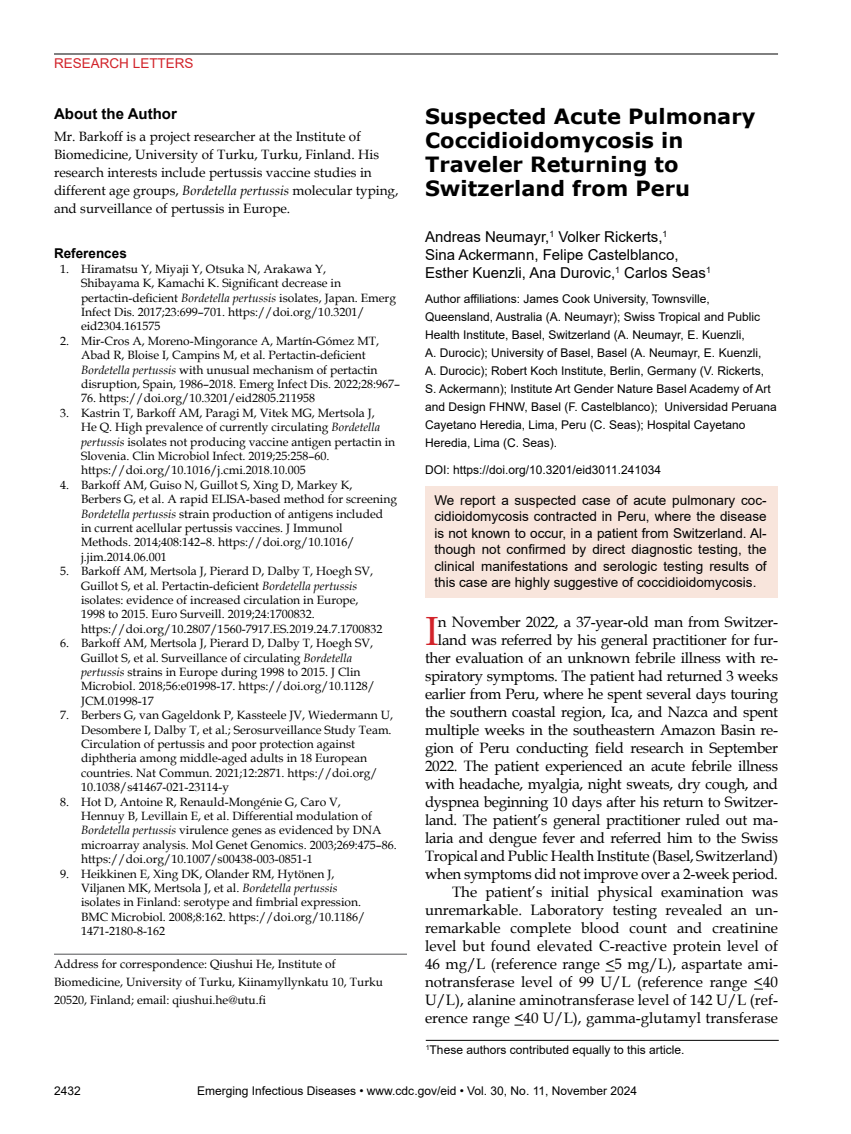
<style>
.page{position:relative;width:851px;height:1134px;background:#fff}
.page>*{position:absolute;margin:0;border:0;box-sizing:border-box;transform-origin:0 0}
.t1{font:40.8px "Book Antiqua";color:#d2232a}
.t2{font:700 21px/24px "Verdana";color:#000}
.t3{font:15px/18px "Book Antiqua";letter-spacing:-.02em;color:#000;text-align:right}
.t4{font:15px/18px "Arial";color:#000}
.t5{font:700 15px "Arial";color:#000}
.t6{font:13.5px/16.5px "Arial";color:#000;text-align:justify}
.t7{font:13.5px/18px "Book Antiqua";color:#000}
.t8{font:13.5px "Arial";color:#d2232a}
.t9{font:700 13.5px "Arial";color:#000}
.t10{font:12px/14.4px "Book Antiqua";color:#000}
.t11{font:12px/18px "Arial";color:#000}
.s1{font-style:italic}
</style>
<div class="page">
<hr style="left:54px;top:54px;width:724px;height:1px;background:#000">
<hr style="left:54px;top:954px;width:353px;height:1px;background:#636466">
<div style="left:425px;top:487px;width:352px;height:111px;background:#f8e5dc"></div>
<hr style="left:426px;top:1040px;width:352px;height:1px;background:#000">
<p class="t8" style="left:54px;top:54px;width:141px">RESEARCH LETTERS</p>
<p class="t5" style="left:54px;top:103px;width:124px">About the Author</p>
<p class="t7" style="left:54px;top:128px;width:346px">Mr. Barkoff is a project researcher at the Institute of Biomedicine, University of Turku, Turku, Finland. His research interests include pertussis vaccine studies in different age groups, <span class="s1">Bordetella pertussis</span> molecular typing, and surveillance of pertussis in Europe.</p>
<p class="t9" style="left:54px;top:244px;width:74px">References</p>
<p class="t10" style="left:81px;top:261px;width:316px;text-indent:-21px">1. Hiramatsu Y, Miyaji Y, Otsuka N, Arakawa Y,<br>Shibayama K, Kamachi K. Significant decrease in pertactin-deficient <span class="s1">Bordetella pertussis</span> isolates, Japan. Emerg Infect Dis. 2017;23:699–701. https://doi.org/10.3201/ eid2304.161575</p>
<p class="t10" style="left:81px;top:333px;width:320px;text-indent:-21px">2. Mir-Cros A, Moreno-Mingorance A, Martín-Gómez MT, Abad R, Bloise I, Campins M, et al. Pertactin-deficient <span class="s1">Bordetella pertussis</span> with unusual mechanism of pertactin disruption, Spain, 1986–2018. Emerg Infect Dis. 2022;28:967–</p>
<p class="t10" style="left:81px;top:391px;width:236px">76. https://doi.org/10.3201/eid2805.211958</p>
<p class="t10" style="left:81px;top:405px;width:315px;text-indent:-21px">3. Kastrin T, Barkoff AM, Paragi M, Vitek MG, Mertsola J,<br>He Q. High prevalence of currently circulating <span class="s1">Bordetella pertussis</span> isolates not producing vaccine antigen pertactin in Slovenia. Clin Microbiol Infect. 2019;25:258–60. https://doi.org/10.1016/j.cmi.2018.10.005</p>
<p class="t10" style="left:81px;top:477px;width:317px;text-indent:-21px">4. Barkoff AM, Guiso N, Guillot S, Xing D, Markey K,<br>Berbers G, et al. A rapid ELISA-based method for screening <span class="s1">Bordetella pertussis</span> strain production of antigens included<br>in current acellular pertussis vaccines. J Immunol<br>Methods. 2014;408:142–8. https://doi.org/10.1016/ j.jim.2014.06.001</p>
<p class="t10" style="left:81px;top:564px;width:303px;text-indent:-21px">5. Barkoff AM, Mertsola J, Pierard D, Dalby T, Hoegh SV, Guillot S, et al. Pertactin-deficient <span class="s1">Bordetella pertussis </span>isolates: evidence of increased circulation in Europe, 1998 to 2015. Euro Surveill. 2019;24:1700832. https://doi.org/10.2807/1560-7917.ES.2019.24.7.1700832</p>
<p class="t10" style="left:81px;top:636px;width:295px;text-indent:-21px">6. Barkoff AM, Mertsola J, Pierard D, Dalby T, Hoegh SV, Guillot S, et al. Surveillance of circulating <span class="s1">Bordetella pertussis</span> strains in Europe during 1998 to 2015. J Clin Microbiol. 2018;56:e01998-17. https://doi.org/10.1128/ JCM.01998-17</p>
<p class="t10" style="left:81px;top:708px;width:313px;text-indent:-21px">7. Berbers G, van Gageldonk P, Kassteele JV, Wiedermann U, Desombere I, Dalby T, et al.; Serosurveillance Study Team.<br>Circulation of pertussis and poor protection against diphtheria among middle-aged adults in 18 European countries. Nat Commun. 2021;12:2871. https://doi.org/ 10.1038/s41467-021-23114-y</p>
<p class="t10" style="left:81px;top:794px;width:317px;text-indent:-21px">8. Hot D, Antoine R, Renauld-Mongénie G, Caro V,<br>Hennuy B, Levillain E, et al. Differential modulation of <span class="s1">Bordetella pertussis</span> virulence genes as evidenced by DNA microarray analysis. Mol Genet Genomics. 2003;269:475–86. https://doi.org/10.1007/s00438-003-0851-1</p>
<p class="t10" style="left:81px;top:866px;width:286px;text-indent:-21px">9. Heikkinen E, Xing DK, Olander RM, Hytönen J, Viljanen MK, Mertsola J, et al. <span class="s1">Bordetella pertussis </span>isolates in Finland: serotype and fimbrial expression.<br>BMC Microbiol. 2008;8:162. https://doi.org/10.1186/ 1471-2180-8-162</p>
<p class="t10" style="left:54px;top:955px;width:330px;line-height:18px">Address for correspondence: Qiushui He, Institute of<br>Biomedicine, University of Turku, Kiinamyllynkatu 10, Turku<br>20520, Finland; email: qiushui.he@utu.fi</p>
<h2 class="t2" style="left:425px;top:104px;width:332px">Suspected Acute Pulmonary<br>Coccidioidomycosis in<br>Traveler Returning to<br>Switzerland from Peru</h2>
<p class="t4" style="left:425px;top:228px;width:287px">Andreas Neumayr,<sup>1</sup> Volker Rickerts,<sup>1<br></sup>Sina Ackermann, Felipe Castelblanco,<br>Esther Kuenzli, Ana Durovic,<sup>1</sup> Carlos Seas<sup>1</sup></p>
<p class="t11" style="left:425px;top:290px;width:353px">Author affiliations: James Cook University, Townsville, Queensland, Australia (A. Neumayr); Swiss Tropical and Public Health Institute, Basel, Switzerland (A. Neumayr, E. Kuenzli,<br>A. Durocic); University of Basel, Basel (A. Neumayr, E. Kuenzli,<br>A. Durocic); Robert Koch Institute, Berlin, Germany (V. Rickerts, S. Ackermann); Institute Art Gender Nature Basel Academy of Art and Design FHNW, Basel (F. Castelblanco); Universidad Peruana Cayetano Heredia, Lima, Peru (C. Seas); Hospital Cayetano Heredia, Lima (C. Seas).</p>
<p class="t11" style="left:425px;top:461px;width:237px">DOI: https://doi.org/10.3201/eid3011.241034</p>
<p class="t6" style="left:434px;top:492px;width:334px">We report a suspected case of acute pulmonary coc&shy;cidioidomycosis contracted in Peru, where the disease is not known to occur, in a patient from Switzerland. Al&shy;though not confirmed by direct diagnostic testing, the clinical manifestations and serologic testing results of this case are highly suggestive of coccidioidomycosis.</p>
<p class="t3" style="left:425px;top:613px;width:354px">n November 2022, a 37-year-old man from Switzer&shy;land was referred by his general practitioner for fur&shy;ther evaluation of an unknown febrile illness with re&shy;spiratory symptoms. The patient had returned 3 weeks earlier from Peru, where he spent several days touring the southern coastal region, Ica, and Nazca and spent multiple weeks in the southeastern Amazon Basin re&shy;gion of Peru conducting field research in September 2022. The patient experienced an acute febrile illness with headache, myalgia, night sweats, dry cough, and dyspnea beginning 10 days after his return to Switzer&shy;land. The patient’s general practitioner ruled out ma&shy;laria and dengue fever and referred him to the Swiss Tropical and Public Health Institute (Basel, Switzerland) when symptoms did not improve over a 2-week period.<br>The patient’s initial physical examination was unremarkable. Laboratory testing revealed an un&shy;remarkable complete blood count and creatinine level but found elevated C-reactive protein level of 46 mg/L (reference range &lt;5 mg/L), aspartate ami&shy;notransferase level of 99 U/L (reference range &lt;40<br>U/L), alanine aminotransferase level of 142 U/L (ref&shy;erence range &lt;40 U/L), gamma-glutamyl transferase</p>
<h1 class="t1" style="left:425px;top:603px;width:15px">I</h1>
<p class="t11" style="left:426px;top:1041px;width:260px"><sup>1</sup>These authors contributed equally to this article.</p>
<p class="t11" style="left:54px;top:1082px;width:28px">2432</p>
<p class="t11" style="left:197px;top:1082px;width:441px">Emerging Infectious Diseases • www.cdc.gov/eid • Vol. 30, No. 11, November 2024</p>
</div>
